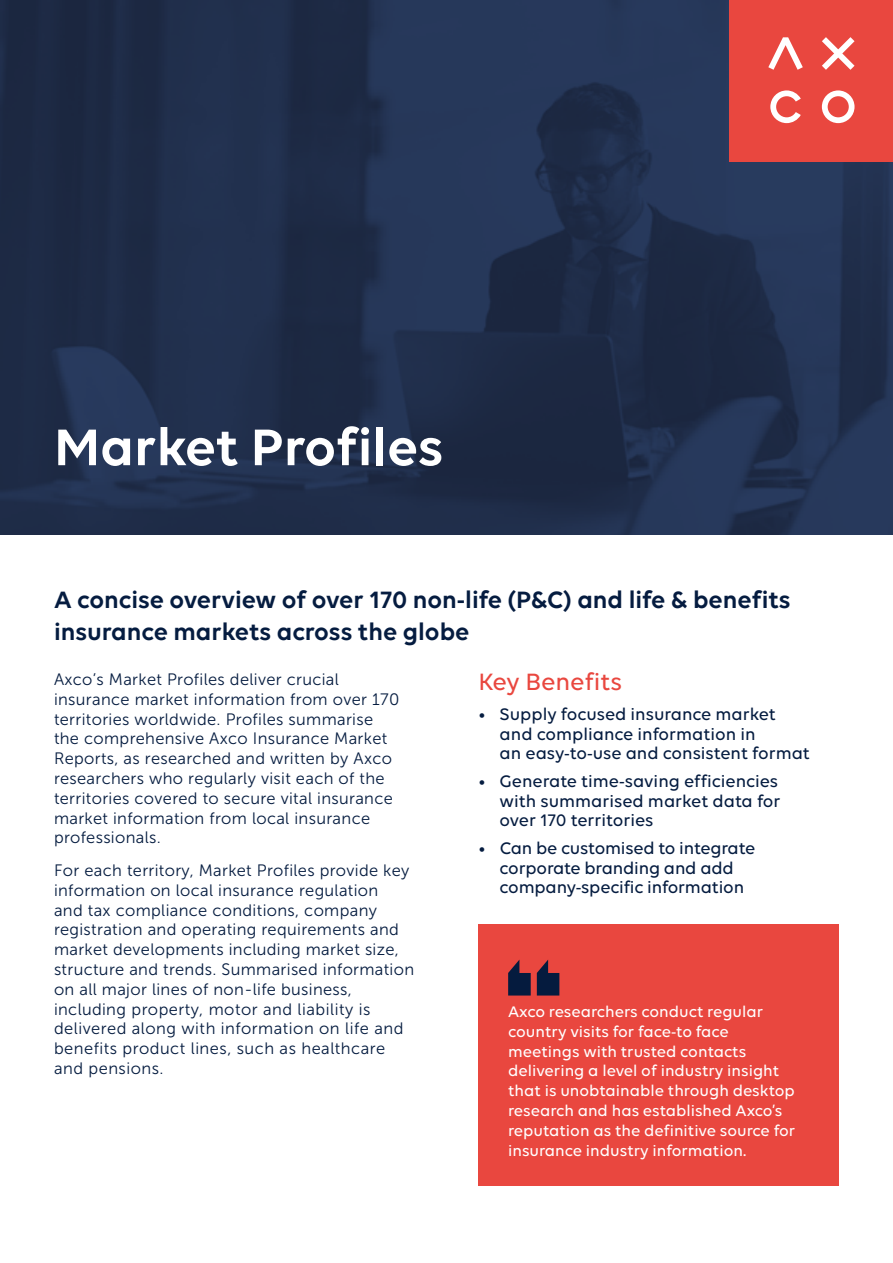
<style>
.page{position:relative;width:893px;height:1263px;background:#fff}
.page>*{position:absolute;margin:0;border:0;box-sizing:border-box;transform-origin:0 0}
.t1{font:600 55.5px "Volte";color:#fff}
.t2{font:600 25.5px/31.5px "Volte";color:#051c40}
.t3{font:500 25.5px "Volte";color:#e9473f}
.t4{font:500 18px/19.5px "Volte";color:#051c40}
.t5{font:16.5px/19.8px "Museo Sans 300";letter-spacing:.02em;color:#051c40}
.t6{font:500 16.5px/19.8px "Volte";color:#fff}
</style>
<div class="page">
<img style="left:0;top:0;width:893px;height:535px">
<div style="left:730px;top:0;width:163px;height:162px;background:#e9473f"></div>
<svg style="left:770px;top:90px;width:31px;height:33px"></svg>
<svg style="left:822px;top:90px;width:32px;height:33px"></svg>
<svg style="left:822px;top:37px;width:32px;height:33px"></svg>
<svg style="left:768px;top:37px;width:35px;height:33px"></svg>
<div style="left:478px;top:924px;width:361px;height:261px;background:#e9473f"></div>
<svg style="left:508px;top:959px;width:51px;height:36px"></svg>
<h1 class="t1" style="left:54px;top:414px;width:391px">Market Profiles</h1>
<h2 class="t2" style="left:54px;top:583px;width:738px">A concise overview of over 170 non-life (P&amp;C) and life &amp; benefits insurance markets across the globe</h2>
<p class="t5" style="left:54px;top:669px;width:347px">Axco’s Market Profiles deliver crucial insurance market information from over 170 territories worldwide. Profiles summarise the comprehensive Axco Insurance Market Reports, as researched and written by Axco researchers who regularly visit each of the territories covered to secure vital insurance market information from local insurance professionals.</p>
<p class="t5" style="left:54px;top:860px;width:362px">For each territory, Market Profiles provide key information on local insurance regulation<br>and tax compliance conditions, company registration and operating requirements and market developments including market size, structure and trends. Summarised information on all major lines of non-life business, including property, motor and liability is delivered along with information on life and benefits product lines, such as healthcare and pensions.</p>
<h2 class="t3" style="left:478px;top:667px;width:145px">Key Benefits</h2>
<p class="t4" style="left:500px;top:704px;width:312px;text-indent:-21px">• Supply focused insurance market and compliance information in<br>an easy-to-use and consistent format</p>
<p class="t4" style="left:500px;top:771px;width:282px;text-indent:-21px">• Generate time-saving efficiencies with summarised market data for over 170 territories</p>
<p class="t4" style="left:478px;top:838px;width:278px;text-align:center">• Can be customised to integrate corporate branding and add company-specific information</p>
<p class="t6" style="left:508px;top:1001px;width:289px">Axco researchers conduct regular country visits for face-to face meetings with trusted contacts delivering a level of industry insight that is unobtainable through desktop research and has established Axco’s reputation as the definitive source for insurance industry information.</p>
</div>
